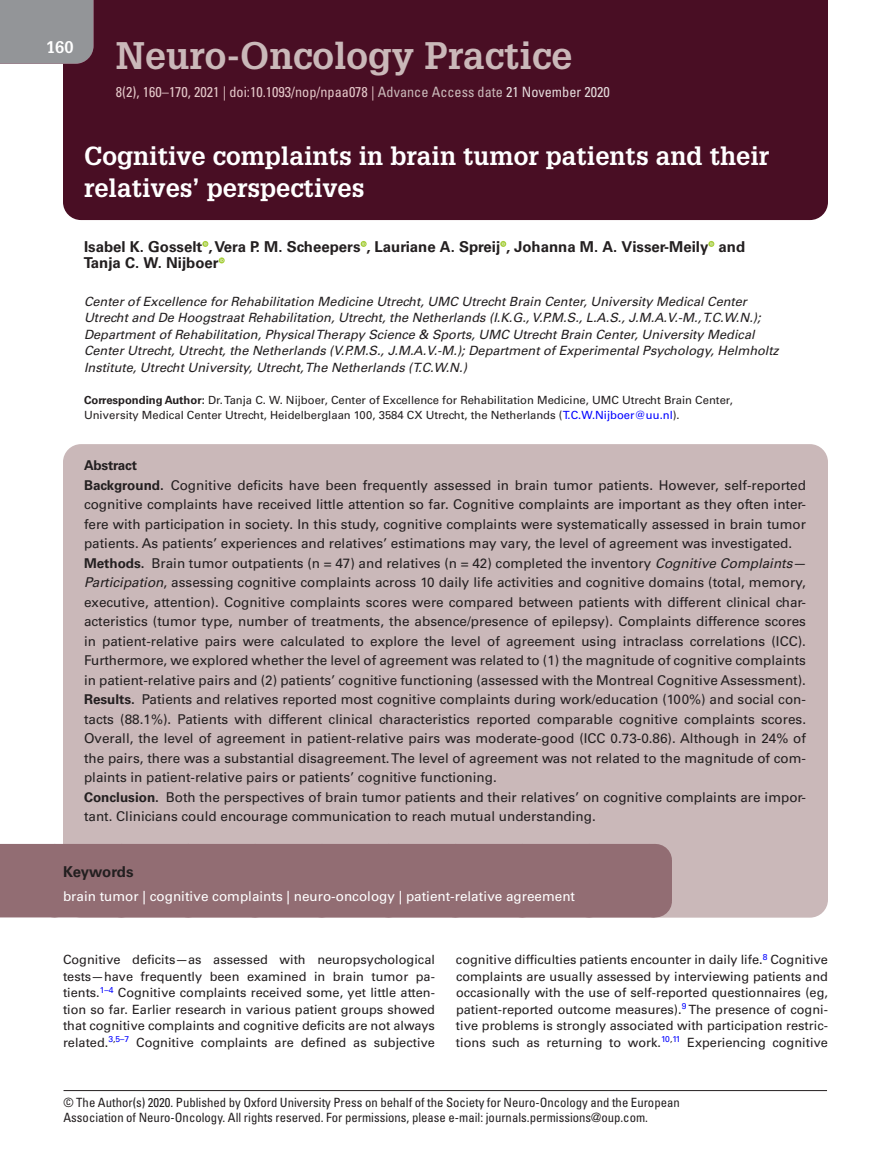
<style>
.page{position:relative;width:891px;height:1175px;background:#fff}
.page>*{position:absolute;margin:0;border:0;box-sizing:border-box;transform-origin:0 0}
.t1{font:700 37.5px "Glypha LT Std";color:#cab8b9}
.t2{font:700 25.5px/31.5px "Glypha LT Std";color:#fff}
.t3{font:700 16.5px "Glypha LT Std";color:#fff}
.t4{font:700 15px/16.5px "Univers LT Std";color:#231f20}
.t5{font:condensed 14.25px "Univers LT Std";color:#e4c8c9}
.t6{font:13.5px/19.5px "Univers LT Std";color:#231f20}
.t7{font:13.5px "Univers LT Std";color:#fff}
.t8{font:12.75px/16.5px "Univers LT Std";color:#231f20;text-align:justify}
.t9{font:italic 12.75px/16.5px "Univers LT Std";color:#231f20}
.t10{font:condensed 12.75px/15px "Univers LT Std";color:#231f20}
.t11{font:11.25px/15px "Univers LT Std";color:#231f20}
.s1{color:#cab8b9}
.s2{color:#e4dadb}
.s3{font-weight:700}
.s4{color:#00f}
.s5{font-style:italic}
</style>
<div class="page">
<div style="left:63px;top:0;width:765px;height:166px;background:#490e24"></div>
<div style="left:63px;top:444px;width:765px;height:473px;background:#cab8b9;border-radius:18px"></div>
<hr style="left:64px;top:1090px;width:763px;height:1px;background:#231f20">
<div style="left:0;top:844px;width:655px;height:33px;background:#926d73"></div>
<hr style="left:655px;top:844px;width:1px;height:33px;background:#926d73">
<div style="left:0;top:877px;width:665px;height:27px;background:#926d73"></div>
<div style="left:0;top:884px;width:655px;height:33px;background:#926d73"></div>
<hr style="left:655px;top:884px;width:1px;height:33px;background:#926d73">
<svg style="left:202px;top:241px;width:6px;height:6px"></svg>
<svg style="left:361px;top:241px;width:6px;height:6px"></svg>
<svg style="left:500px;top:241px;width:6px;height:6px"></svg>
<svg style="left:708px;top:241px;width:6px;height:6px"></svg>
<svg style="left:219px;top:257px;width:6px;height:6px"></svg>
<div style="left:63px;top:166px;width:765px;height:54px;background:#490e24"></div>
<div style="left:0;top:0;width:94px;height:64px;background:#939598"></div>
<p class="t3" style="left:46px;top:37px;width:29px">160</p>
<h1 class="t1" style="left:116px;top:32px;width:458px">Neuro-Oncology Practice</h1>
<p class="t5" style="left:116px;top:83px;width:495px">8(2), 160–170, 2021 | doi:10.1093/nop/npaa078 | <span class="s1">Advance Access date</span> <span class="s2">21 November 2020</span></p>
<h2 class="t2" style="left:84px;top:140px;width:687px">Cognitive complaints in brain tumor patients and their relatives’ perspectives</h2>
<p class="t4" style="left:84px;top:238px;width:663px">Isabel K. Gosselt , Vera P. M. Scheepers , Lauriane A. Spreij , Johanna M. A. Visser-Meily and<br>Tanja C. W. Nijboer</p>
<p class="t9" style="left:84px;top:293px;width:696px">Center of Excellence for Rehabilitation Medicine Utrecht, UMC Utrecht Brain Center, University Medical Center Utrecht and De Hoogstraat Rehabilitation, Utrecht, the Netherlands (I.K.G., V.P.M.S., L.A.S., J.M.A.V.-M., T.C.W.N.); Department of Rehabilitation, Physical Therapy Science &amp; Sports, UMC Utrecht Brain Center, University Medical Center Utrecht, Utrecht, the Netherlands (V.P.M.S., J.M.A.V.-M.); Department of Experimental Psychology, Helmholtz Institute, Utrecht University, Utrecht, The Netherlands (T.C.W.N.)</p>
<p class="t11" style="left:84px;top:393px;width:650px"><span class="s3">Corresponding Author:</span> Dr. Tanja C. W. Nijboer, Center of Excellence for Rehabilitation Medicine, UMC Utrecht Brain Center,<br>University Medical Center Utrecht, Heidelberglaan 100, 3584 CX Utrecht, the Netherlands (<span class="s4">T.C.W.Nijboer@uu.nl</span>).</p>
<p class="t6" style="left:84px;top:456px;width:724px"><span class="s3">Abstract<br>Background.</span> Cognitive deficits have been frequently assessed in brain tumor patients. However, self-reported cognitive complaints have received little attention so far. Cognitive complaints are important as they often inter&shy;fere with participation in society. In this study, cognitive complaints were systematically assessed in brain tumor patients. As patients’ experiences and relatives’ estimations may vary, the level of agreement was investigated.<br><span class="s3">Methods.</span> Brain tumor outpatients (n = 47) and relatives (n = 42) completed the inventory <span class="s5">Cognitive Complaints— Participation</span>, assessing cognitive complaints across 10 daily life activities and cognitive domains (total, memory, executive, attention). Cognitive complaints scores were compared between patients with different clinical char&shy;acteristics (tumor type, number of treatments, the absence/presence of epilepsy). Complaints difference scores in patient-relative pairs were calculated to explore the level of agreement using intraclass correlations (ICC).<br>Furthermore, we explored whether the level of agreement was related to (1) the magnitude of cognitive complaints in patient-relative pairs and (2) patients’ cognitive functioning (assessed with the Montreal Cognitive Assessment).<br><span class="s3">Results.</span> Patients and relatives reported most cognitive complaints during work/education (100%) and social con&shy;tacts (88.1%). Patients with different clinical characteristics reported comparable cognitive complaints scores.<br>Overall, the level of agreement in patient-relative pairs was moderate-good (ICC 0.73-0.86). Although in 24% of the pairs, there was a substantial disagreement. The level of agreement was not related to the magnitude of com&shy;plaints in patient-relative pairs or patients’ cognitive functioning.<br><span class="s3">Conclusion.</span> Both the perspectives of brain tumor patients and their relatives’ on cognitive complaints are impor&shy;tant. Clinicians could encourage communication to reach mutual understanding.</p>
<p class="t4" style="left:63px;top:863px;width:72px">Keywords</p>
<p class="t7" style="left:63px;top:888px;width:514px">brain tumor | cognitive complaints | neuro-oncology | patient-relative agreement</p>
<p class="t8" style="left:63px;top:951px;width:374px">Cognitive deficits—as assessed with neuropsychological tests—have frequently been examined in brain tumor pa&shy;tients.<sup>1–4</sup> Cognitive complaints received some, yet little atten&shy;tion so far. Earlier research in various patient groups showed that cognitive complaints and cognitive deficits are not always related.<sup>3</sup><sup>,</sup><sup>5–7</sup> Cognitive complaints are defined as subjective</p>
<p class="t8" style="left:456px;top:951px;width:374px">cognitive difficulties patients encounter in daily life.<sup>8</sup> Cognitive complaints are usually assessed by interviewing patients and occasionally with the use of self-reported questionnaires (eg, patient-reported outcome measures).<sup>9</sup> The presence of cogni&shy;tive problems is strongly associated with participation restric&shy;tions such as returning to work.<sup>10</sup><sup>,</sup><sup>11</sup> Experiencing cognitive</p>
<p class="t10" style="left:64px;top:1095px;width:618px">© The Author(s) 2020. Published by Oxford University Press on behalf of the Society for Neuro-Oncology and the European<br>Association of Neuro-Oncology. All rights reserved. For permissions, please e-mail: journals.permissions@oup.com.</p>
</div>
